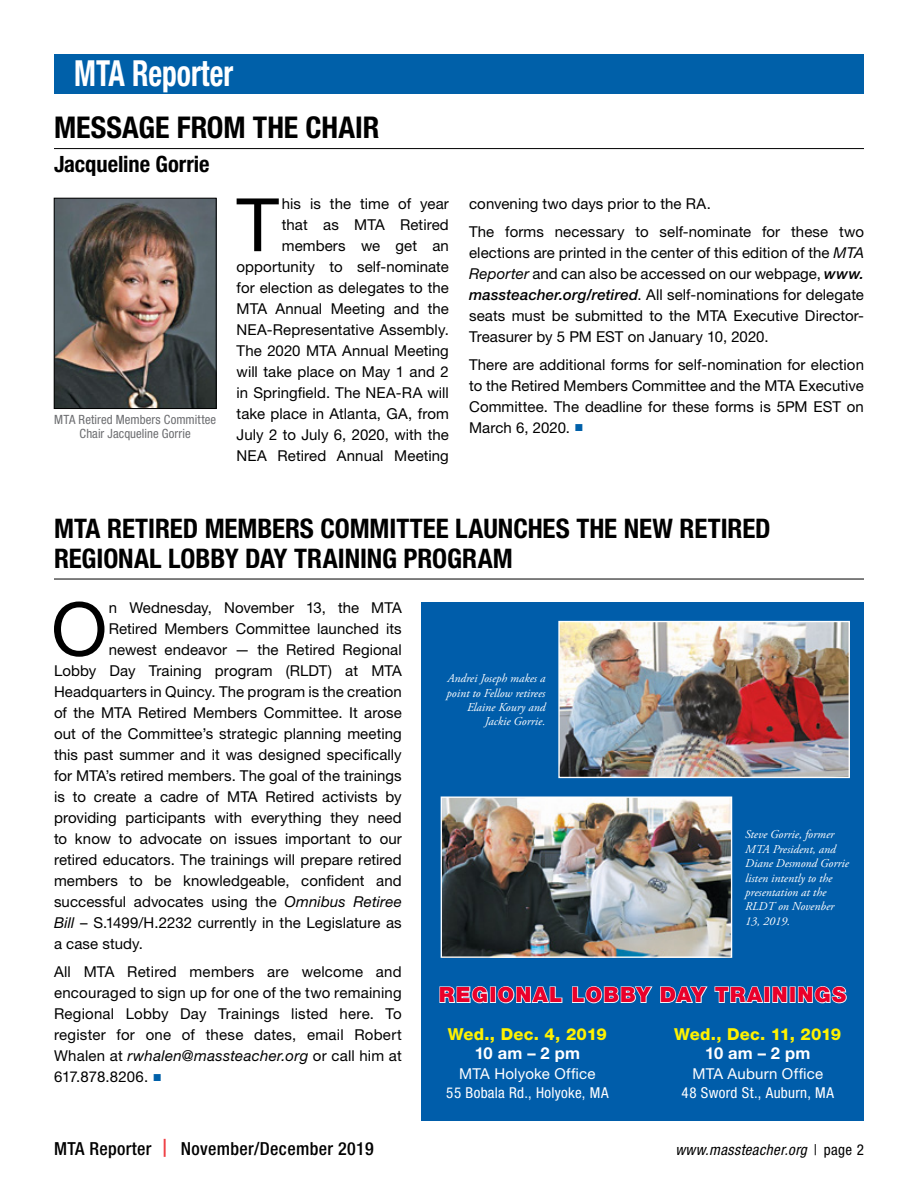
<style>
.page{position:relative;width:918px;height:1188px;background:#fff}
.page>*{position:absolute;margin:0;border:0;box-sizing:border-box;transform-origin:0 0}
.t1{font:73.8px "Helvetica Neue";color:#000}
.t2{font:700 condensed 36px "Helvetica Neue";color:#fff;scale:.82 1}
.t3{font:700 condensed 30px "Helvetica Neue";color:#000}
.t4{font:700 condensed 27px/30px "Helvetica Neue";letter-spacing:-.005em;color:#000}
.t5{font:700 condensed 22.5px "Helvetica Neue";letter-spacing:-.005em;color:#000}
.t6{font:900 21px "Helvetica Neue";letter-spacing:.06em;color:#ea002a}
.t7{font:500 condensed 18px "Helvetica Neue";letter-spacing:.02em;color:#000}
.t8{font:800 16.5px "Helvetica Neue";letter-spacing:.015em;color:#fff200}
.t9{font:700 16.5px "Helvetica Neue";letter-spacing:.02em;color:#fff}
.t10{font:15px/21px "Helvetica Neue";letter-spacing:.005em;color:#000;text-align:justify}
.t11{font:condensed 15px "Helvetica Neue";letter-spacing:.02em;color:#fff}
.t12{font:15px "Helvetica Neue";letter-spacing:.015em;color:#fff}
.t13{font:italic condensed 15px "Helvetica Neue";letter-spacing:.03em;color:#000}
.t14{font:condensed 12.75px/13.5px "Helvetica Neue";letter-spacing:.005em;color:#6d6e71;text-align:center}
.t15{font:italic 12px/14.4px "Adobe Garamond Pro";color:#fff}
.s1{font-style:italic}
.s2{font-weight:500;font-style:italic}
.s3{font-family:"Century Gothic";color:#0060a9}
.s4{font-stretch:normal;color:#ef3d42}
.s5{font-style:normal}
</style>
<div class="page">
<div style="left:421px;top:602px;width:443px;height:518px;background:#005daa"></div>
<div style="left:54px;top:54px;width:810px;height:39px;background:#0060a9"></div>
<hr style="left:54px;top:148px;width:810px;height:1px;background:#000">
<img style="left:56px;top:200px;width:158px;height:207px">
<div style="left:54px;top:198px;width:162px;height:211px;border:1px solid #000"></div>
<hr style="left:54px;top:579px;width:810px;height:1px;background:#000">
<img style="left:560px;top:623px;width:288px;height:153px">
<div style="left:558px;top:621px;width:292px;height:157px;border:1px solid #fff"></div>
<img style="left:443px;top:799px;width:287px;height:157px">
<div style="left:441px;top:797px;width:291px;height:161px;border:1px solid #fff"></div>
<svg style="left:439px;top:986px;width:49px;height:18px"></svg>
<div style="left:490px;top:986px;width:6px;height:17px;border:2px solid #fff"></div>
<svg style="left:497px;top:986px;width:66px;height:18px"></svg>
<svg style="left:572px;top:986px;width:192px;height:18px"></svg>
<div style="left:764px;top:986px;width:6px;height:17px;border:2px solid #fff"></div>
<svg style="left:772px;top:986px;width:16px;height:17px"></svg>
<div style="left:790px;top:986px;width:6px;height:17px;border:2px solid #fff"></div>
<svg style="left:797px;top:986px;width:50px;height:18px"></svg>
<h2 class="t2" style="left:74px;top:52px;width:195px">MTA Reporter</h2>
<h3 class="t3" style="left:54px;top:109px;width:327px">MESSAGE FROM THE CHAIR</h3>
<h3 class="t5" style="left:54px;top:150px;width:157px">Jacqueline Gorrie</h3>
<p class="t14" style="left:54px;top:413px;width:163px">MTA Retired Members Committee<br>Chair Jacqueline Gorrie</p>
<p class="t10" style="left:237px;top:193px;width:214px;text-align:right">his is the time of year<br>that as MTA Retired members we get an opportunity to self-nominate for election as delegates to the<br>MTA Annual Meeting and the<br>NEA-Representative Assembly.<br>The 2020 MTA Annual Meeting will take place on May 1 and 2 in Springfield. The NEA-RA will take place in Atlanta, GA, from<br>July 2 to July 6, 2020, with the<br>NEA Retired Annual Meeting</p>
<p class="t10" style="left:469px;top:190px;width:396px;line-height:27.8px">convening two days prior to the RA.<br>The forms necessary to self-nominate for these two</p>
<h1 class="t1" style="left:236px;top:181px;width:44px">T</h1>
<p class="t10" style="left:469px;top:242px;width:396px">elections are printed in the center of this edition of the <span class="s1">MTA Reporter</span> and can also be accessed on our webpage, <span class="s2">www. massteacher.org/retired</span>. All self-nominations for delegate seats must be submitted to the MTA Executive Director-Treasurer by 5 PM EST on January 10, 2020.</p>
<p class="t10" style="left:469px;top:354px;width:396px">There are additional forms for self-nomination for election to the Retired Members Committee and the MTA Executive Committee. The deadline for these forms is 5PM EST on March 6, 2020. <span class="s3">■</span></p>
<h3 class="t4" style="left:54px;top:514px;width:718px">MTA RETIRED MEMBERS COMMITTEE LAUNCHES THE NEW RETIRED<br>REGIONAL LOBBY DAY TRAINING PROGRAM</h3>
<h1 class="t1" style="left:51px;top:585px;width:58px">O</h1>
<p class="t10" style="left:109px;top:597px;width:294px">n Wednesday, November 13, the MTA</p>
<p class="t10" style="left:109px;top:618px;width:294px">Retired Members Committee launched its</p>
<p class="t10" style="left:109px;top:639px;width:295px">newest endeavor — the Retired Regional</p>
<p class="t10" style="left:54px;top:660px;width:349px">Lobby Day Training program (RLDT) at MTA</p>
<p class="t10" style="left:54px;top:681px;width:349px">Headquarters in Quincy. The program is the creation</p>
<p class="t10" style="left:54px;top:702px;width:349px">of the MTA Retired Members Committee. It arose</p>
<p class="t10" style="left:54px;top:723px;width:349px">out of the Committee’s strategic planning meeting</p>
<p class="t10" style="left:54px;top:744px;width:349px">this past summer and it was designed specifically</p>
<p class="t10" style="left:54px;top:765px;width:349px">for MTA’s retired members. The goal of the trainings</p>
<p class="t10" style="left:54px;top:786px;width:349px">is to create a cadre of MTA Retired activists by</p>
<p class="t10" style="left:54px;top:807px;width:349px">providing participants with everything they need</p>
<p class="t10" style="left:54px;top:828px;width:349px">to know to advocate on issues important to our</p>
<p class="t10" style="left:54px;top:849px;width:349px">retired educators. The trainings will prepare retired</p>
<p class="t10" style="left:54px;top:870px;width:349px">members to be knowledgeable, confident and</p>
<p class="t10" style="left:54px;top:891px;width:349px">successful advocates using the <span class="s1">Omnibus Retiree</span></p>
<p class="t10" style="left:54px;top:912px;width:349px"><span class="s1">Bill</span> – S.1499/H.2232 currently in the Legislature as</p>
<p class="t10" style="left:54px;top:933px;width:91px">a case study.</p>
<p class="t10" style="left:54px;top:961px;width:349px">All MTA Retired members are welcome and encouraged to sign up for one of the two remaining Regional Lobby Day Trainings listed here. To register for one of these dates, email Robert Whalen at <span class="s1">rwhalen@massteacher.org</span> or call him at 617.878.8206. <span class="s3">■</span></p>
<p class="t15" style="left:446px;top:672px;width:100px;text-align:right">Andrei Joseph makes a point to Fellow retirees<br>Elaine Koury and<br>Jackie Gorrie.</p>
<p class="t15" style="left:745px;top:828px;width:105px">Steve Gorrie, former<br>MTA President, and<br>Diane Desmond Gorrie listen intently to the presentation at the<br>RLDT on Novenber<br>13, 2019.</p>
<h3 class="t6" style="left:439px;top:982px;width:409px">REGIONAL LOBBY DAY TRAININGS</h3>
<p class="t8" style="left:448px;top:1024px;width:161px">Wed., Dec. 4, 2019</p>
<p class="t9" style="left:475px;top:1043px;width:107px">10 am – 2 pm</p>
<p class="t12" style="left:459px;top:1065px;width:138px">MTA Holyoke Office</p>
<p class="t11" style="left:446px;top:1084px;width:164px">55 Bobala Rd., Holyoke, MA</p>
<p class="t8" style="left:674px;top:1024px;width:169px">Wed., Dec. 11, 2019</p>
<p class="t9" style="left:705px;top:1043px;width:107px">10 am – 2 pm</p>
<p class="t12" style="left:692px;top:1065px;width:132px">MTA Auburn Office</p>
<p class="t11" style="left:682px;top:1084px;width:154px">48 Sword St., Auburn, MA</p>
<p class="t7" style="left:54px;top:1138px;width:321px">MTA Reporter <span class="s4">|</span> November/December 2019</p>
<p class="t13" style="left:676px;top:1141px;width:190px">www.massteacher.org <span class="s5">| page 2</span></p>
</div>
